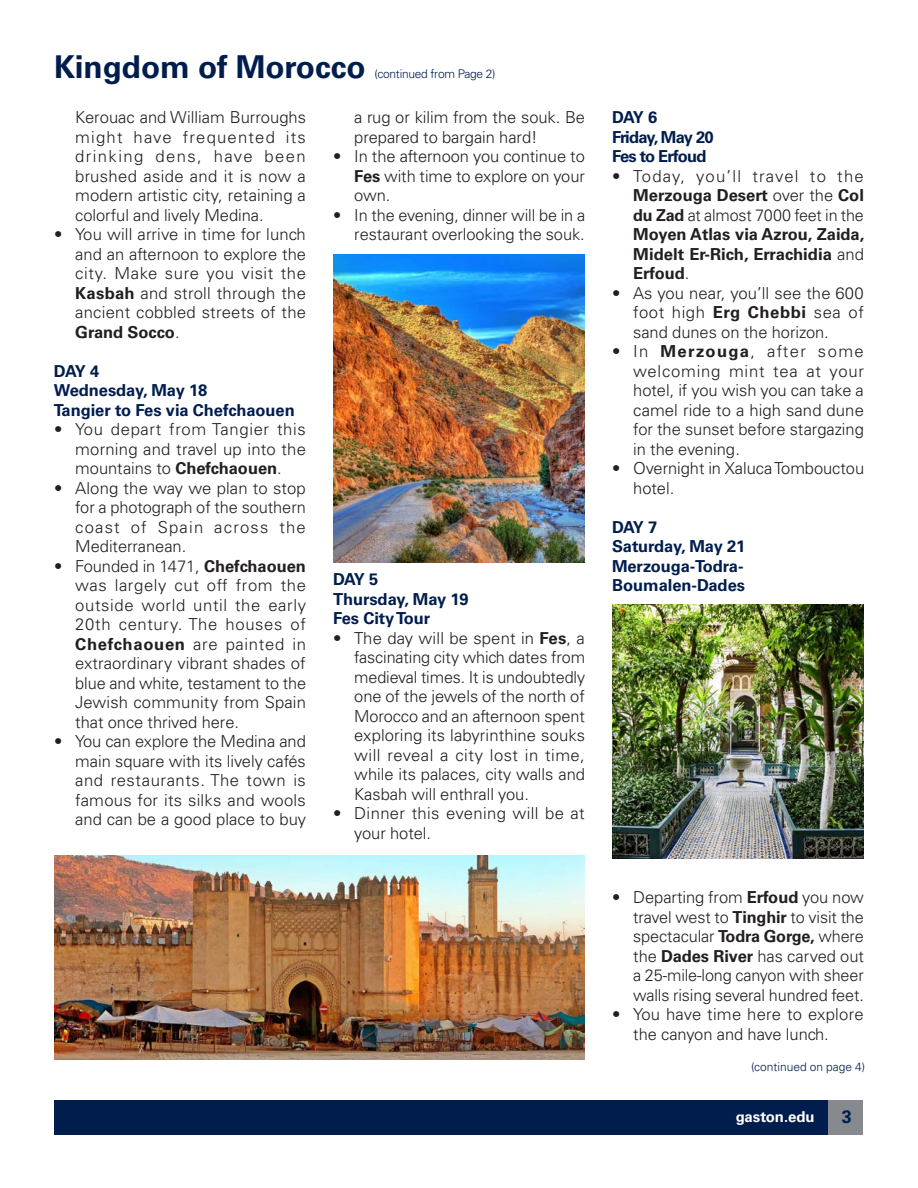
<style>
.page{position:relative;width:918px;height:1188px;background:#fff}
.page>*{position:absolute;margin:0;border:0;box-sizing:border-box;transform-origin:0 0}
.t1{font:700 31.5px "Univers LT Std";letter-spacing:-.005em;color:#001d4e}
.t2{font:700 18px "Univers LT Std";color:#001d4e}
.indent{font:300 16.5px/19.5px "Univers LT Std";letter-spacing:-.005em;color:#231f20;text-align:justify}
.indent-2{font:700 16.5px/19.5px "Univers LT Std";color:#231f20;text-align:justify}
.indent-3{font:700 16.5px/19.5px "Univers LT Std";letter-spacing:-.005em;color:#001d4e}
.indent-4{font:300 16.5px/19.5px "Univers LT Std";letter-spacing:.02em;color:#231f20}
.indent-5{font:700 16.5px "Univers LT Std";letter-spacing:-.055em;color:#001d4e}
.indent-6{font:700 16.5px "Univers LT Std";letter-spacing:-.045em;color:#001d4e}
.t3{font:700 15px "Univers LT Std";letter-spacing:-.005em;color:#fff}
.t4{font:300 12px "Univers LT Std";letter-spacing:-.025em;color:#001d4e}
.t5{font:300 12px "Univers LT Std";letter-spacing:-.005em;color:#001d4e}
.s1{font-weight:700}
.s2{font-weight:300}
</style>
<div class="page">
<div style="left:54px;top:1100px;width:809px;height:34px;background:#001d4e"></div>
<div style="left:829px;top:1100px;width:34px;height:34px;background:#868a8e"></div>
<img style="left:54px;top:855px;width:531px;height:204px">
<img style="left:333px;top:255px;width:252px;height:307px">
<img style="left:612px;top:604px;width:252px;height:254px">
<p class="t1" style="left:54px;top:49px;width:313px">Kingdom of Morocco</p>
<p class="t4" style="left:374px;top:67px;width:123px">(continued from Page 2)</p>
<p class="indent" style="left:75px;top:107px;width:232px">Kerouac and William Burroughs might have frequented its drinking dens, have been brushed aside and it is now a modern artistic city, retaining a colorful and lively Medina.</p>
<p class="indent" style="left:75px;top:224px;width:232px;text-indent:-21px">• You will arrive in time for lunch and an afternoon to explore the city. Make sure you visit the <span class="s1">Kasbah</span> and stroll through the ancient cobbled streets of the <span class="s1">Grand Socco</span>.</p>
<p class="indent-3" style="left:54px;top:361px;width:47px">DAY 4</p>
<p class="indent-3" style="left:54px;top:381px;width:155px">Wednesday, May 18</p>
<p class="indent-3" style="left:54px;top:400px;width:242px">Tangier to Fes via Chefchaouen</p>
<p class="indent" style="left:75px;top:419px;width:232px;text-indent:-21px">• You depart from Tangier this morning and travel up into the mountains to <span class="s1">Chefchaouen</span>.</p>
<p class="indent" style="left:75px;top:478px;width:232px;text-indent:-21px">• Along the way we plan to stop for a photograph of the southern coast of Spain across the Mediterranean.</p>
<p class="indent" style="left:75px;top:556px;width:232px;text-indent:-21px">• Founded in 1471, <span class="s1">Chefchaouen </span>was largely cut off from the outside world until the early 20th century. The houses of <span class="s1">Chefchaouen</span> are painted in extraordinary vibrant shades of blue and white, testament to the Jewish community from Spain that once thrived here.</p>
<p class="indent" style="left:75px;top:731px;width:232px;text-indent:-21px">• You can explore the Medina and main square with its lively cafés and restaurants. The town is famous for its silks and wools and can be a good place to buy</p>
<p class="indent" style="left:354px;top:107px;width:232px">a rug or kilim from the souk. Be prepared to bargain hard!</p>
<p class="indent" style="left:354px;top:146px;width:232px;text-indent:-21px">• In the afternoon you continue to <span class="s1">Fes</span> with time to explore on your own.</p>
<p class="indent" style="left:333px;top:205px;width:254px;text-align:right">• In the evening, dinner will be in a restaurant overlooking the souk.</p>
<p class="indent-3" style="left:333px;top:570px;width:47px">DAY 5</p>
<p class="indent-3" style="left:333px;top:589px;width:137px">Thursday, May 19</p>
<p class="indent-3" style="left:333px;top:609px;width:99px">Fes City Tour</p>
<p class="indent" style="left:354px;top:628px;width:232px;text-indent:-21px">• The day will be spent in <span class="s1">Fes</span>, a fascinating city which dates from medieval times. It is undoubtedly one of the jewels of the north of Morocco and an afternoon spent exploring its labyrinthine souks will reveal a city lost in time, while its palaces, city walls and Kasbah will enthrall you.</p>
<p class="indent-4" style="left:354px;top:803px;width:232px;text-indent:-21px">• Dinner this evening will be at your hotel.</p>
<p class="indent-3" style="left:612px;top:108px;width:47px">DAY 6</p>
<p class="indent-5" style="left:612px;top:127px;width:103px">Friday, May 20</p>
<p class="indent-6" style="left:612px;top:147px;width:96px">Fes to Erfoud</p>
<p class="indent-2" style="left:633px;top:166px;width:233px;text-indent:-21px"><span class="s2">• Today, you’ll travel to the </span>Merzouga Desert <span class="s2">over the</span> Col du Zad <span class="s2">at almost 7000 feet in the </span>Moyen Atlas via Azrou, Zaida, Midelt Er-Rich, Errachidia <span class="s2">and </span>Erfoud<span class="s2">.</span></p>
<p class="indent" style="left:633px;top:283px;width:232px;text-indent:-21px">• As you near, you’ll see the 600 foot high <span class="s1">Erg Chebbi</span> sea of sand dunes on the horizon.</p>
<p class="indent" style="left:633px;top:341px;width:232px;text-indent:-21px">• In <span class="s1">Merzouga</span>, after some welcoming mint tea at your hotel, if you wish you can take a camel ride to a high sand dune for the sunset before stargazing in the evening.</p>
<p class="indent" style="left:633px;top:458px;width:232px;text-indent:-21px">• Overnight in Xaluca Tombouctou hotel.</p>
<p class="indent-3" style="left:612px;top:517px;width:47px">DAY 7</p>
<p class="indent-3" style="left:612px;top:537px;width:135px">Saturday, May 21</p>
<p class="indent-3" style="left:612px;top:556px;width:135px">Merzouga-Todra-<br>Boumalen-Dades</p>
<p class="indent" style="left:633px;top:888px;width:232px;text-indent:-21px">• Departing from <span class="s1">Erfoud</span> you now travel west to <span class="s1">Tinghir</span> to visit the spectacular <span class="s1">Todra Gorge,</span> where the <span class="s1">Dades River</span> has carved out a 25-mile-long canyon with sheer walls rising several hundred feet.</p>
<p class="indent" style="left:633px;top:1005px;width:232px;text-indent:-21px">• You have time here to explore the canyon and have lunch.</p>
<p class="t5" style="left:751px;top:1060px;width:116px">(continued on page 4)</p>
<p class="t3" style="left:736px;top:1108px;width:81px">gaston.edu</p>
<p class="t2" style="left:842px;top:1106px;width:12px">3</p>
</div>
